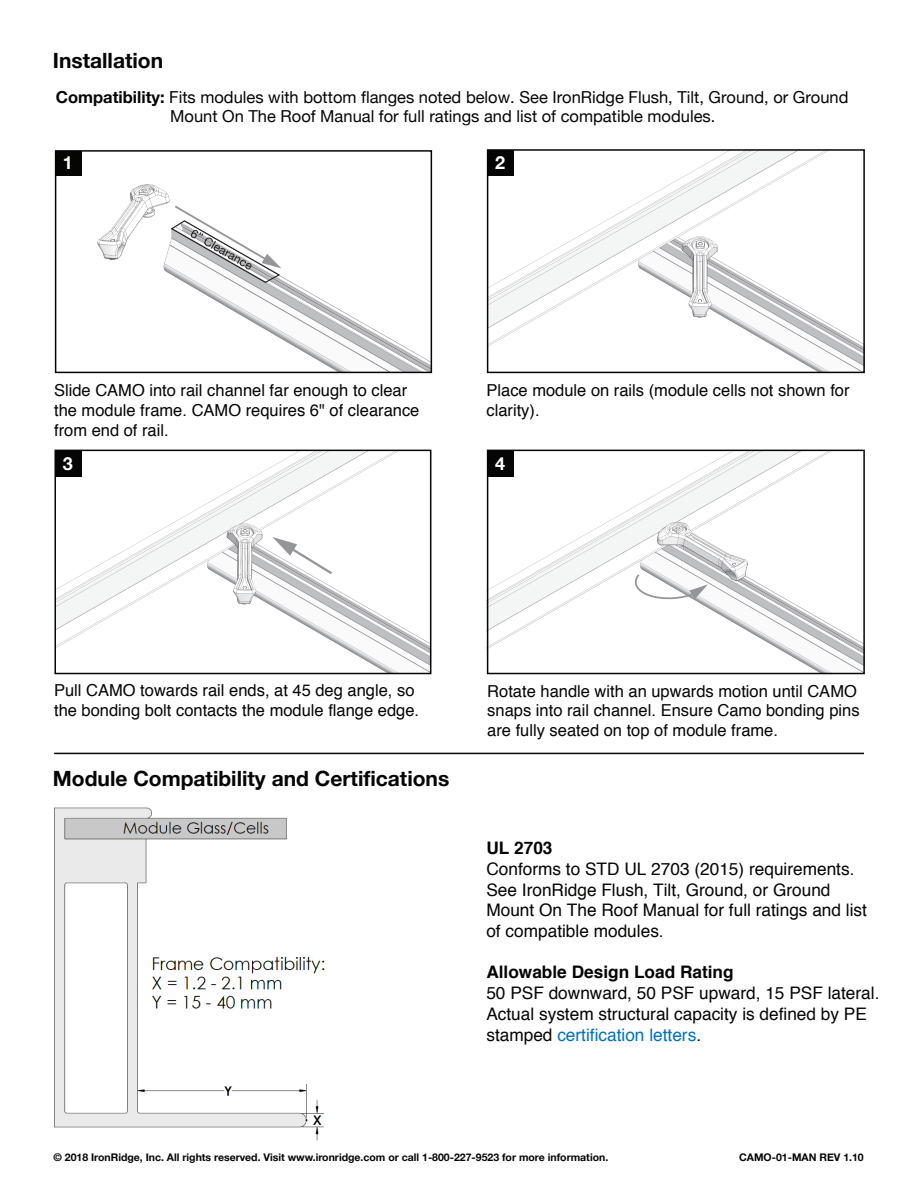
<style>
.page{position:relative;width:918px;height:1188px;background:#fff}
.page>*{position:absolute;margin:0;border:0;box-sizing:border-box;transform-origin:0 0}
.t1{font:700 21px "Helvetica Neue";color:#040504}
.t2{font:700 18px "Helvetica Neue";color:#fff}
.t3{font:17.25px/20.7px "Helvetica";color:#050504}
.t4{font:700 17.25px "Helvetica";color:#040504}
.t5{font:16.5px/19.8px "Helvetica";color:#040504}
.t6{font:16.5px/20px "Helvetica Neue";color:#040504}
.t7{font:700 10.5px "Helvetica Neue";color:#040504}
.s1{font-weight:700}
.s2{color:#0072bc}
</style>
<div class="page">
<img style="left:97px;top:184px;width:332px;height:186px">
<img style="left:490px;top:152px;width:372px;height:218px">
<div style="left:487px;top:149px;width:378px;height:224px;border:2px solid #040504"></div>
<div style="left:488px;top:150px;width:26px;height:26px;background:#040504"></div>
<img style="left:57px;top:453px;width:371px;height:218px">
<svg style="left:272px;top:537px;width:63px;height:39px"></svg>
<img style="left:486px;top:450px;width:376px;height:224px">
<svg style="left:636px;top:572px;width:72px;height:28px"></svg>
<div style="left:54px;top:450px;width:377px;height:224px;border:2px solid #040504"></div>
<div style="left:55px;top:450px;width:26px;height:27px;background:#040504"></div>
<div style="left:487px;top:450px;width:378px;height:224px;border:2px solid #040504"></div>
<div style="left:487px;top:450px;width:27px;height:27px;background:#040504"></div>
<div style="left:55px;top:150px;width:377px;height:223px;border:2px solid #050504"></div>
<div style="left:56px;top:151px;width:26px;height:25px;background:#050504"></div>
<img style="left:54px;top:807px;width:271px;height:334px">
<hr style="left:54px;top:753px;width:810px;height:1px;background:#040504">
<svg style="left:170px;top:204px;width:112px;height:80px"></svg>
<p class="t1" style="left:53px;top:44px;width:112px">Installation</p>
<p class="t6" style="left:170px;top:88px;width:680px;text-indent:-114px"><span class="s1">Compatibility:</span> Fits modules with bottom flanges noted below. See IronRidge Flush, Tilt, Ground, or Ground<br>Mount On The Roof Manual for full ratings and list of compatible modules.</p>
<p class="t2" style="left:63px;top:149px;width:12px">1</p>
<p class="t2" style="left:495px;top:149px;width:12px">2</p>
<p class="t5" style="left:54px;top:381px;width:367px">Slide CAMO into rail channel far enough to clear the module frame. CAMO requires 6" of clearance from end of rail.</p>
<p class="t5" style="left:486px;top:381px;width:365px">Place module on rails (module cells not shown for clarity).</p>
<p class="t2" style="left:63px;top:449px;width:12px">3</p>
<p class="t2" style="left:495px;top:449px;width:12px">4</p>
<p class="t5" style="left:54px;top:681px;width:367px">Pull CAMO towards rail ends, at 45 deg angle, so the bonding bolt contacts the module flange edge.</p>
<p class="t1" style="left:53px;top:762px;width:398px">Module Compatibility and Certifications</p>
<p class="t5" style="left:487px;top:681px;width:374px">Rotate handle with an upwards motion until CAMO snaps into rail channel. Ensure Camo bonding pins are fully seated on top of module frame.</p>
<p class="t4" style="left:486px;top:834px;width:68px">UL 2703</p>
<p class="t3" style="left:486px;top:859px;width:382px">Conforms to STD UL 2703 (2015) requirements.<br>See IronRidge Flush, Tilt, Ground, or Ground Mount On The Roof Manual for full ratings and list of compatible modules.</p>
<p class="t4" style="left:486px;top:958px;width:249px">Allowable Design Load Rating</p>
<p class="t3" style="left:486px;top:983px;width:395px">50 PSF downward, 50 PSF upward, 15 PSF lateral.<br>Actual system structural capacity is defined by PE stamped <span class="s2">certification letters</span>.</p>
<p class="t7" style="left:54px;top:1149px;width:556px">© 2018 IronRidge, Inc. All rights reserved. Visit www.ironridge.com or call 1-800-227-9523 for more information.</p>
<p class="t7" style="left:739px;top:1149px;width:126px">CAMO-01-MAN REV 1.10</p>
</div>
